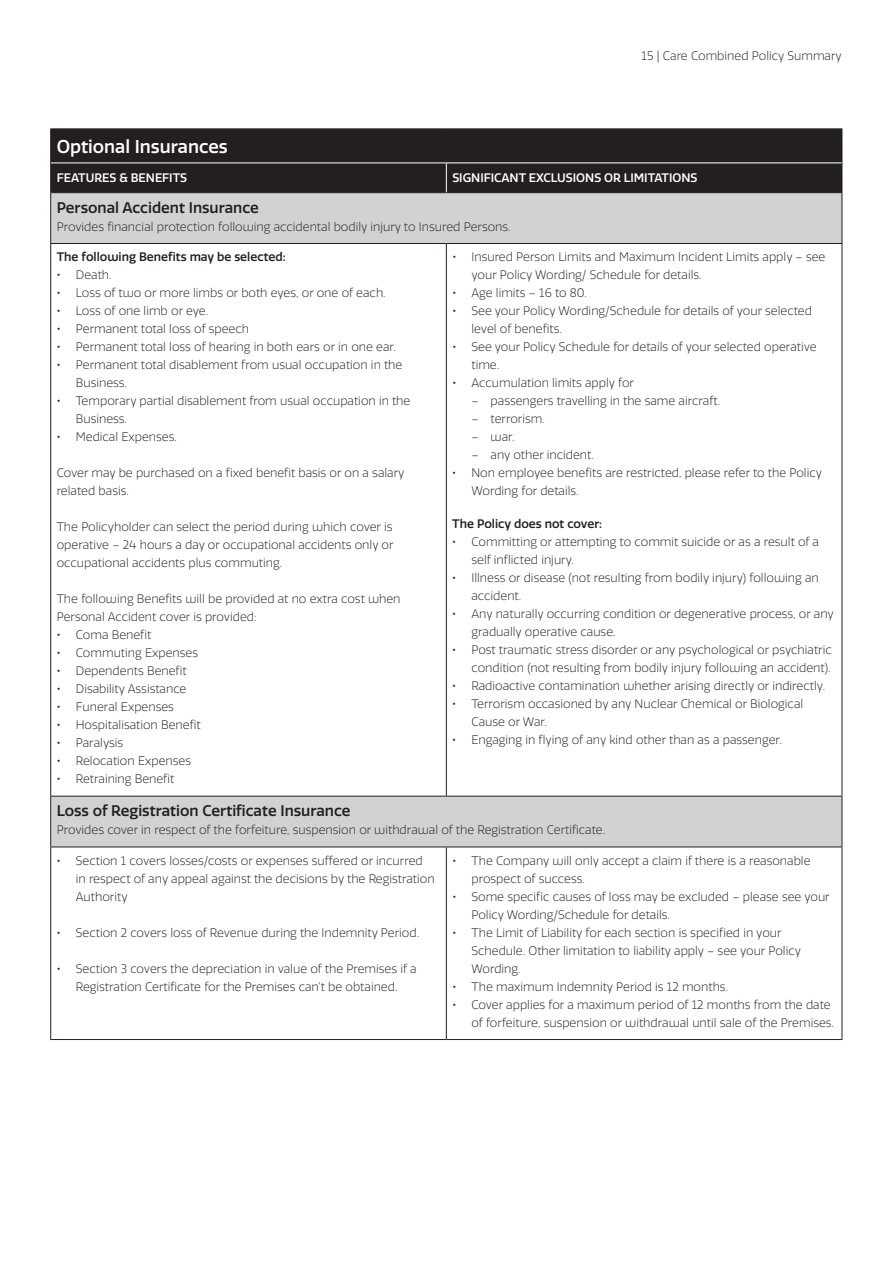
<style>
.page{position:relative;width:890px;height:1262px;background:#fff}
.page>*{position:absolute;margin:0;border:0;box-sizing:border-box;transform-origin:0 0}
.t1{font:500 18px "RSA Sans";color:#fff}
.t2{font:500 15px "RSA Sans";color:#231f20}
.t3{font:300 12px/18px "RSA Sans";color:#231f20}
.t4{font:500 12px "RSA Sans";color:#231f20}
.t5{font:500 12px "RSA Sans";color:#fff}
.s1{font-weight:500}
</style>
<div class="page">
<div style="left:51px;top:129px;width:790px;height:63px;background:#231f20"></div>
<div style="left:446px;top:163px;width:396px;height:30px;background:#231f20"></div>
<svg style="left:51px;top:193px;width:790px;height:653px"></svg>
<hr style="left:50px;top:128px;width:396px;height:1px;background:#231f20">
<hr style="left:50px;top:129px;width:1px;height:34px;background:#231f20">
<hr style="left:446px;top:128px;width:396px;height:1px;background:#231f20">
<hr style="left:841px;top:129px;width:1px;height:34px;background:#231f20">
<svg style="left:50px;top:163px;width:1px;height:29px"></svg>
<hr style="left:50px;top:192px;width:396px;height:1px;background:#231f20">
<hr style="left:841px;top:193px;width:1px;height:50px;background:#231f20">
<hr style="left:841px;top:796px;width:1px;height:50px;background:#231f20">
<hr style="left:51px;top:162px;width:395px;height:1px;background:#fff">
<hr style="left:446px;top:162px;width:395px;height:1px;background:#fff">
<svg style="left:446px;top:163px;width:1px;height:29px"></svg>
<hr style="left:50px;top:193px;width:1px;height:50px;background:#231f20">
<hr style="left:50px;top:243px;width:396px;height:1px;background:#231f20">
<hr style="left:50px;top:244px;width:1px;height:552px;background:#231f20">
<hr style="left:50px;top:796px;width:396px;height:1px;background:#231f20">
<hr style="left:50px;top:796px;width:1px;height:50px;background:#231f20">
<hr style="left:446px;top:796px;width:396px;height:1px;background:#231f20">
<hr style="left:50px;top:846px;width:396px;height:1px;background:#231f20">
<hr style="left:50px;top:847px;width:1px;height:192px;background:#231f20">
<hr style="left:50px;top:1039px;width:396px;height:1px;background:#231f20">
<hr style="left:446px;top:1039px;width:396px;height:1px;background:#231f20">
<hr style="left:446px;top:243px;width:396px;height:1px;background:#231f20">
<hr style="left:446px;top:244px;width:1px;height:552px;background:#231f20">
<hr style="left:841px;top:244px;width:1px;height:552px;background:#231f20">
<hr style="left:446px;top:846px;width:396px;height:1px;background:#231f20">
<hr style="left:446px;top:847px;width:1px;height:192px;background:#231f20">
<hr style="left:841px;top:847px;width:1px;height:192px;background:#231f20">
<p class="t3" style="left:641px;top:47px;width:202px">15 | Care Combined Policy Summary</p>
<h1 class="t1" style="left:57px;top:135px;width:172px">Optional Insurances</h1>
<p class="t5" style="left:57px;top:171px;width:132px">FEATURES &amp; BENEFITS</p>
<p class="t5" style="left:452px;top:171px;width:247px">SIGNIFICANT EXCLUSIONS OR LIMITATIONS</p>
<p class="t2" style="left:57px;top:198px;width:204px">Personal Accident Insurance</p>
<p class="t3" style="left:57px;top:218px;width:455px">Provides financial protection following accidental bodily injury to Insured Persons.</p>
<p class="t4" style="left:57px;top:250px;width:230px">The following Benefits may be selected:</p>
<p class="t3" style="left:57px;top:266px;width:56px"><span class="s1">•</span> Death.</p>
<p class="t3" style="left:57px;top:284px;width:330px"><span class="s1">•</span> Loss of two or more limbs or both eyes, or one of each.</p>
<p class="t3" style="left:57px;top:302px;width:153px"><span class="s1">•</span> Loss of one limb or eye.</p>
<p class="t3" style="left:57px;top:320px;width:194px"><span class="s1">•</span> Permanent total loss of speech</p>
<p class="t3" style="left:57px;top:338px;width:341px"><span class="s1">•</span> Permanent total loss of hearing in both ears or in one ear.</p>
<p class="t3" style="left:76px;top:356px;width:328px;text-indent:-19px"><span class="s1">•</span> Permanent total disablement from usual occupation in the<br>Business.</p>
<p class="t3" style="left:76px;top:392px;width:336px;text-indent:-19px"><span class="s1">•</span> Temporary partial disablement from usual occupation in the<br>Business.</p>
<p class="t3" style="left:57px;top:428px;width:122px"><span class="s1">•</span> Medical Expenses.</p>
<p class="t3" style="left:57px;top:464px;width:349px">Cover may be purchased on a fixed benefit basis or on a salary related basis.</p>
<p class="t3" style="left:57px;top:518px;width:338px;text-align:justify">The Policyholder can select the period during which cover is operative – 24 hours a day or occupational accidents only or occupational accidents plus commuting.</p>
<p class="t3" style="left:57px;top:590px;width:345px">The following Benefits will be provided at no extra cost when<br>Personal Accident cover is provided:</p>
<p class="t3" style="left:57px;top:626px;width:96px"><span class="s1">•</span> Coma Benefit</p>
<p class="t3" style="left:57px;top:644px;width:143px"><span class="s1">•</span> Commuting Expenses</p>
<p class="t3" style="left:57px;top:662px;width:131px"><span class="s1">•</span> Dependents Benefit</p>
<p class="t3" style="left:57px;top:680px;width:131px"><span class="s1">•</span> Disability Assistance</p>
<p class="t3" style="left:57px;top:698px;width:119px"><span class="s1">•</span> Funeral Expenses</p>
<p class="t3" style="left:57px;top:716px;width:145px"><span class="s1">•</span> Hospitalisation Benefit</p>
<p class="t3" style="left:57px;top:734px;width:68px"><span class="s1">•</span> Paralysis</p>
<p class="t3" style="left:57px;top:752px;width:136px"><span class="s1">•</span> Relocation Expenses</p>
<p class="t3" style="left:57px;top:770px;width:119px"><span class="s1">•</span> Retraining Benefit</p>
<p class="t3" style="left:471px;top:248px;width:355px;text-indent:-19px"><span class="s1">•</span> Insured Person Limits and Maximum Incident Limits apply – see your Policy Wording/ Schedule for details.</p>
<p class="t3" style="left:452px;top:284px;width:136px"><span class="s1">•</span> Age limits – 16 to 80.</p>
<p class="t3" style="left:471px;top:302px;width:342px;text-indent:-19px"><span class="s1">•</span> See your Policy Wording/Schedule for details of your selected level of benefits.</p>
<p class="t3" style="left:471px;top:338px;width:346px;text-indent:-19px"><span class="s1">•</span> See your Policy Schedule for details of your selected operative time.</p>
<p class="t3" style="left:452px;top:374px;width:183px"><span class="s1">•</span> Accumulation limits apply for</p>
<p class="t3" style="left:471px;top:392px;width:250px">– passengers travelling in the same aircraft.</p>
<p class="t3" style="left:471px;top:410px;width:75px">– terrorism.</p>
<p class="t3" style="left:471px;top:428px;width:45px">– war.</p>
<p class="t3" style="left:471px;top:446px;width:124px">– any other incident.</p>
<p class="t3" style="left:471px;top:464px;width:352px;text-indent:-19px"><span class="s1">•</span> Non employee benefits are restricted, please refer to the Policy<br>Wording for details.</p>
<p class="t4" style="left:452px;top:517px;width:151px">The Policy does not cover:</p>
<p class="t3" style="left:471px;top:533px;width:349px;text-indent:-19px"><span class="s1">•</span> Committing or attempting to commit suicide or as a result of a self inflicted injury.</p>
<p class="t3" style="left:471px;top:569px;width:349px;text-indent:-19px"><span class="s1">•</span> Illness or disease (not resulting from bodily injury) following an accident.</p>
<p class="t3" style="left:471px;top:605px;width:364px;text-indent:-19px"><span class="s1">•</span> Any naturally occurring condition or degenerative process, or any gradually operative cause.</p>
<p class="t3" style="left:452px;top:641px;width:381px;text-align:right"><span class="s1">•</span> Post traumatic stress disorder or any psychological or psychiatric condition (not resulting from bodily injury following an accident).</p>
<p class="t3" style="left:452px;top:677px;width:374px"><span class="s1">•</span> Radioactive contamination whether arising directly or indirectly.</p>
<p class="t3" style="left:471px;top:695px;width:333px;text-indent:-19px"><span class="s1">•</span> Terrorism occasioned by any Nuclear Chemical or Biological<br>Cause or War.</p>
<p class="t3" style="left:452px;top:731px;width:331px"><span class="s1">•</span> Engaging in flying of any kind other than as a passenger.</p>
<p class="t2" style="left:57px;top:802px;width:295px">Loss of Registration Certificate Insurance</p>
<p class="t3" style="left:57px;top:821px;width:550px">Provides cover in respect of the forfeiture, suspension or withdrawal of the Registration Certificate.</p>
<p class="t3" style="left:76px;top:851px;width:360px;text-indent:-19px"><span class="s1">•</span> Section 1 covers losses/costs or expenses suffered or incurred in respect of any appeal against the decisions by the Registration<br>Authority</p>
<p class="t3" style="left:57px;top:923px;width:364px"><span class="s1">•</span> Section 2 covers loss of Revenue during the Indemnity Period.</p>
<p class="t3" style="left:57px;top:959px;width:361px;text-align:center"><span class="s1">•</span> Section 3 covers the depreciation in value of the Premises if a<br>Registration Certificate for the Premises can’t be obtained.</p>
<p class="t3" style="left:471px;top:851px;width:340px;text-indent:-19px"><span class="s1">•</span> The Company will only accept a claim if there is a reasonable prospect of success.</p>
<p class="t3" style="left:471px;top:887px;width:360px;text-indent:-19px"><span class="s1">•</span> Some specific causes of loss may be excluded – please see your<br>Policy Wording/Schedule for details.</p>
<p class="t3" style="left:471px;top:923px;width:331px;text-indent:-19px"><span class="s1">•</span> The Limit of Liability for each section is specified in your<br>Schedule. Other limitation to liability apply – see your Policy<br>Wording.</p>
<p class="t3" style="left:452px;top:977px;width:277px"><span class="s1">•</span> The maximum Indemnity Period is 12 months.</p>
<p class="t3" style="left:452px;top:995px;width:383px;text-align:right"><span class="s1">•</span> Cover applies for a maximum period of 12 months from the date of forfeiture, suspension or withdrawal until sale of the Premises.</p>
</div>
